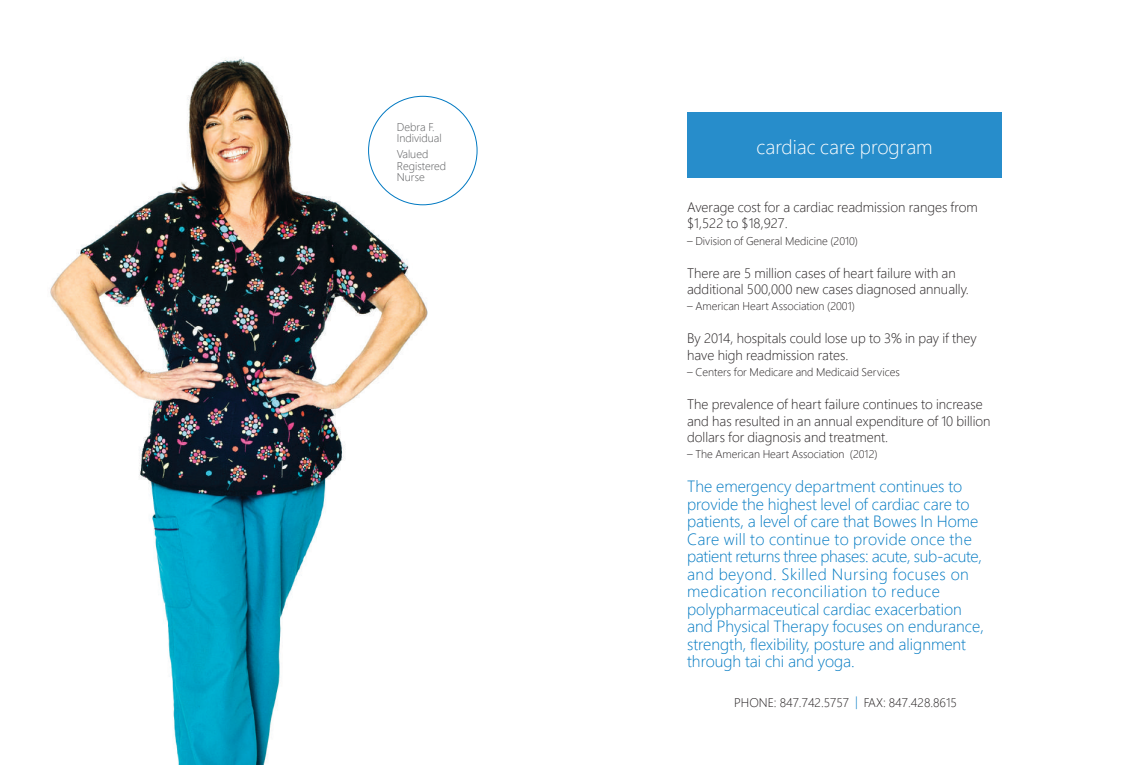
<style>
.page{position:relative;width:1125px;height:765px;background:#fff}
.page>*{position:absolute;margin:0;border:0;box-sizing:border-box;transform-origin:0 0}
.t1{font:300 20px "Segoe Pro";color:#fff}
.t2{font:300 16.25px/17.5px "Segoe Pro";color:#0079c2}
.t3{font:300 13.75px/16.5px "Segoe Pro";color:#231f20}
.t4{font:300 12.5px "Segoe Pro";color:#231f20}
.t5{font:300 11.25px "Segoe Pro";color:#231f20}
.t6{font:300 11.25px/11.2px "Segoe Pro";color:#57585a}
.s1{color:#0079c2}
</style>
<div class="page">
<div style="left:687px;top:112px;width:314px;height:66px;background:#278dcb"></div>
<img style="left:50px;top:57px;width:389px;height:708px">
<p class="t6" style="left:397px;top:121px;width:46px">Debra F.<br>Individual</p>
<p class="t6" style="left:397px;top:148px;width:51px">Valued<br>Registered<br>Nurse</p>
<p class="t1" style="left:757px;top:133px;width:178px">cardiac care program</p>
<p class="t3" style="left:687px;top:198px;width:292px">Average cost for a cardiac readmission ranges from $1,522 to $18,927.</p>
<p class="t5" style="left:687px;top:233px;width:173px">– Division of General Medicine (2010)</p>
<p class="t3" style="left:687px;top:264px;width:283px">There are 5 million cases of heart failure with an additional 500,000 new cases diagnosed annually.</p>
<p class="t5" style="left:687px;top:299px;width:169px">– American Heart Association (2001)</p>
<p class="t3" style="left:687px;top:330px;width:291px">By 2014, hospitals could lose up to 3% in pay if they have high readmission rates.</p>
<p class="t5" style="left:687px;top:364px;width:214px">– Centers for Medicare and Medicaid Services</p>
<p class="t3" style="left:687px;top:396px;width:305px">The prevalence of heart failure continues to increase and has resulted in an annual expenditure of 10 billion dollars for diagnosis and treatment.</p>
<p class="t5" style="left:687px;top:447px;width:192px">– The American Heart Association (2012)</p>
<p class="t2" style="left:687px;top:478px;width:298px">The emergency department continues to provide the highest level of cardiac care to patients, a level of care that Bowes In Home Care will to continue to provide once the patient returns three phases: acute, sub-acute, and beyond. Skilled Nursing focuses on medication reconciliation to reduce polypharmaceutical cardiac exacerbation and Physical Therapy focuses on endurance, strength, flexibility, posture and alignment through tai chi and yoga.</p>
<p class="t4" style="left:734px;top:694px;width:224px">PHONE: 847.742.5757 <span class="s1">|</span> FAX: 847.428.8615</p>
</div>
